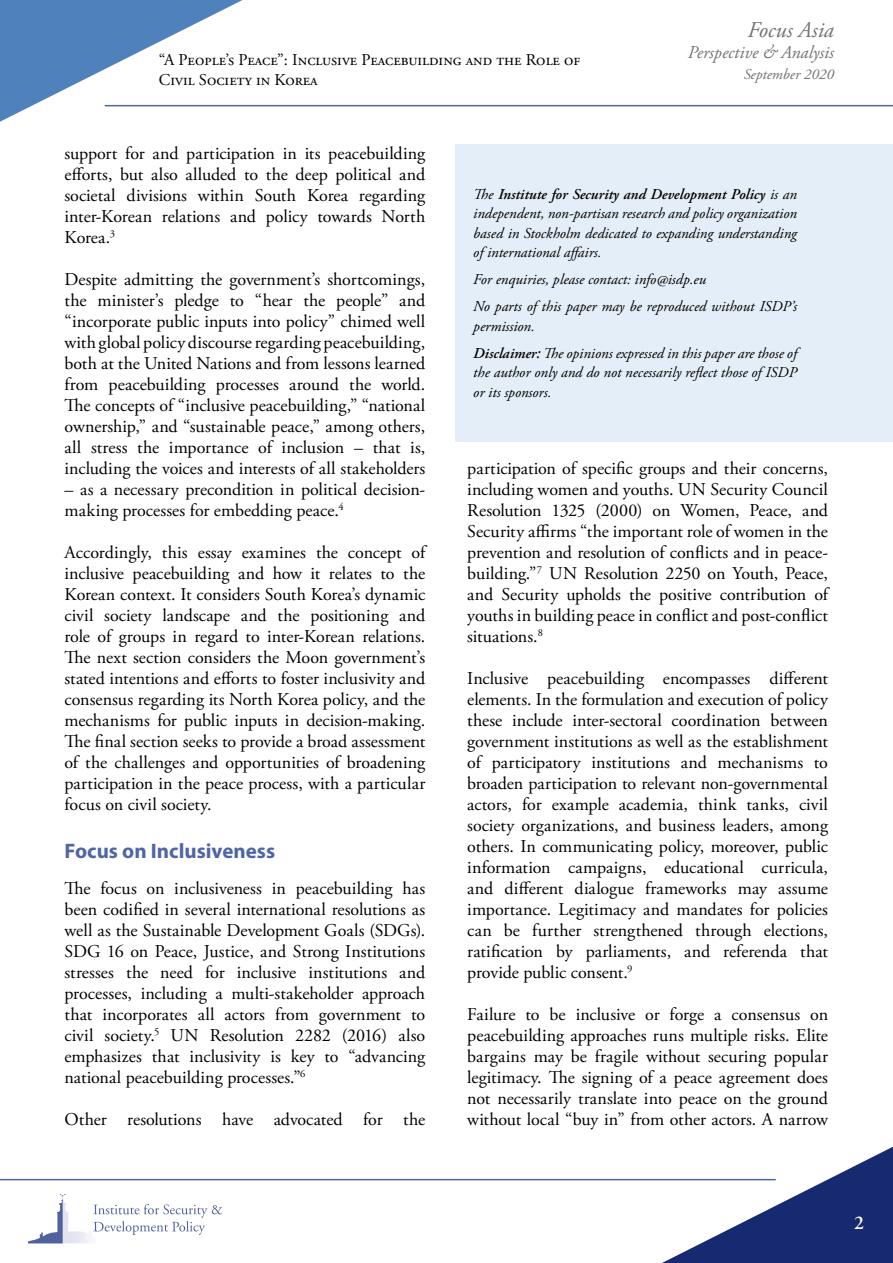
<style>
.page{position:relative;width:893px;height:1263px;background:#fff}
.page>*{position:absolute;margin:0;border:0;box-sizing:border-box;transform-origin:0 0}
.t1{font:italic 22.5px "Adobe Garamond Pro";color:#707172}
.t2{font:700 21px "Myriad Pro";color:#5065a6}
.t3{font:600 19.5px "Adobe Garamond Pro";color:#fff}
.t4{font:18px/21px "Adobe Garamond Pro";letter-spacing:-.01em;color:#000;text-align:justify}
.t5{font:italic 18px "Adobe Garamond Pro";color:#707172}
.t6{font:16.5px/19.8px "Adobe Garamond Pro";color:#000}
.t7{font:italic 15px/19.5px "Adobe Garamond Pro";color:#000}
.t8{font:italic 15px "Adobe Garamond Pro";color:#707172}
.s1{font-weight:600}
</style>
<div class="page">
<hr style="left:105px;top:105px;width:788px;height:1px;background:#5066a7">
<svg style="left:0;top:0;width:268px;height:122px"></svg>
<svg style="left:637px;top:1146px;width:256px;height:117px"></svg>
<hr style="left:0;top:1179px;width:776px;height:1px;background:#5066a7">
<svg style="left:28px;top:1194px;width:38px;height:49px"></svg>
<svg style="left:94px;top:1204px;width:128px;height:31px"></svg>
<div style="left:455px;top:144px;width:438px;height:297px;background:#e4eef8"></div>
<p class="t6" style="left:159px;top:50px;width:423px">“A People’s Peace”: Inclusive Peacebuilding and the Role of<br>Civil Society in Korea</p>
<p class="t1" style="left:747px;top:16px;width:88px">Focus Asia</p>
<p class="t5" style="left:688px;top:42px;width:148px">Perspective &amp; Analysis</p>
<p class="t8" style="left:744px;top:65px;width:92px">September 2020</p>
<p class="t4" style="left:64px;top:143px;width:362px">support for and participation in its peacebuilding efforts, but also alluded to the deep political and societal divisions within South Korea regarding inter-Korean relations and policy towards North Korea.<sup>3</sup></p>
<p class="t4" style="left:64px;top:269px;width:362px">Despite admitting the government’s shortcomings, the minister’s pledge to “hear the people” and “incorporate public inputs into policy” chimed well with global policy discourse regarding peacebuilding, both at the United Nations and from lessons learned from peacebuilding processes around the world.<br>The concepts of “inclusive peacebuilding,” “national ownership,” and “sustainable peace,” among others, all stress the importance of inclusion – that is, including the voices and interests of all stakeholders</p>
<p class="t4" style="left:64px;top:479px;width:362px">– as a necessary precondition in political decision&shy;making processes for embedding peace.<sup>4</sup></p>
<p class="t4" style="left:64px;top:542px;width:364px">Accordingly, this essay examines the concept of inclusive peacebuilding and how it relates to the Korean context. It considers South Korea’s dynamic civil society landscape and the positioning and role of groups in regard to inter-Korean relations.<br>The next section considers the Moon government’s stated intentions and efforts to foster inclusivity and consensus regarding its North Korea policy, and the mechanisms for public inputs in decision-making.<br>The final section seeks to provide a broad assessment of the challenges and opportunities of broadening participation in the peace process, with a particular focus on civil society.</p>
<p class="t2" style="left:64px;top:837px;width:212px">Focus on Inclusiveness</p>
<p class="t4" style="left:64px;top:878px;width:362px">The focus on inclusiveness in peacebuilding has been codified in several international resolutions as well as the Sustainable Development Goals (SDGs).<br>SDG 16 on Peace, Justice, and Strong Institutions stresses the need for inclusive institutions and processes, including a multi-stakeholder approach that incorporates all actors from government to civil society.<sup>5</sup> UN Resolution 2282 (2016) also emphasizes that inclusivity is key to “advancing national peacebuilding processes.”<sup>6</sup></p>
<p class="t4" style="left:64px;top:1109px;width:362px">Other resolutions have advocated for the</p>
<p class="t7" style="left:473px;top:185px;width:325px;text-align:justify">The <span class="s1">Institute for Security and Development Policy</span> is an independent, non-partisan research and policy organization based in Stockholm dedicated to expanding understanding of international affairs.</p>
<p class="t7" style="left:473px;top:267px;width:325px;line-height:27px">For enquiries, please contact: info@isdp.eu<br>No parts of this paper may be reproduced without ISDP’s</p>
<p class="t7" style="left:473px;top:313px;width:325px;line-height:27px">permission.<br><span class="s1">Disclaimer:</span> The opinions expressed in this paper are those of</p>
<p class="t7" style="left:473px;top:363px;width:325px">the author only and do not necessarily reflect those of ISDP or its sponsors.</p>
<p class="t4" style="left:467px;top:458px;width:364px">participation of specific groups and their concerns, including women and youths. UN Security Council Resolution 1325 (2000) on Women, Peace, and Security affirms “the important role of women in the prevention and resolution of conflicts and in peace&shy;building.”<sup>7</sup> UN Resolution 2250 on Youth, Peace, and Security upholds the positive contribution of youths in building peace in conflict and post-conflict situations.<sup>8</sup></p>
<p class="t4" style="left:467px;top:668px;width:362px">Inclusive peacebuilding encompasses different elements. In the formulation and execution of policy these include inter-sectoral coordination between government institutions as well as the establishment of participatory institutions and mechanisms to broaden participation to relevant non-governmental actors, for example academia, think tanks, civil society organizations, and business leaders, among others. In communicating policy, moreover, public information campaigns, educational curricula, and different dialogue frameworks may assume importance. Legitimacy and mandates for policies can be further strengthened through elections, ratification by parliaments, and referenda that provide public consent.<sup>9</sup></p>
<p class="t4" style="left:467px;top:1004px;width:362px">Failure to be inclusive or forge a consensus on peacebuilding approaches runs multiple risks. Elite bargains may be fragile without securing popular legitimacy. The signing of a peace agreement does not necessarily translate into peace on the ground without local “buy in” from other actors. A narrow</p>
<p class="t3" style="left:854px;top:1211px;width:11px">2</p>
</div>
